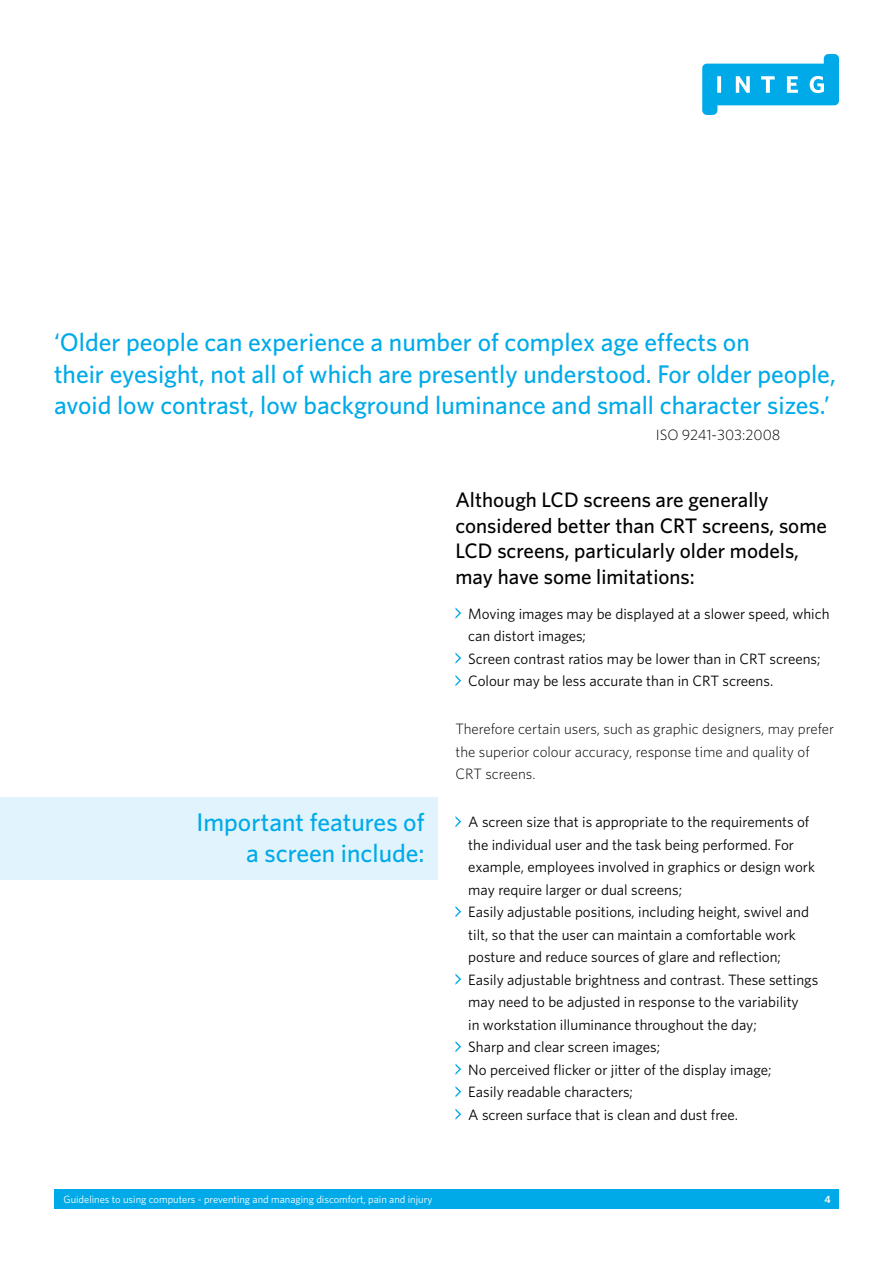
<style>
.page{position:relative;width:893px;height:1263px;background:#fff}
.page>*{position:absolute;margin:0;border:0;box-sizing:border-box;transform-origin:0 0}
.t1{font:500 25.5px/31.5px "Whitney";color:#00aae8}
.t2{font:500 21px/25.5px "Whitney";color:#000}
.t3{font:15px/22.5px "Whitney";color:#000}
.t4{font:300 15px/22.5px "Whitney";color:#000}
.t5{font:10.5px "Whitney";color:#fff}
.t6{font:600 10.5px "Whitney";color:#fff}
</style>
<div class="page">
<div style="left:54px;top:1190px;width:785px;height:19px;background:#00aae8"></div>
<div style="left:0;top:797px;width:437px;height:82px;background:#e1f3fc"></div>
<svg style="left:455px;top:607px;width:6px;height:12px"></svg>
<svg style="left:455px;top:652px;width:6px;height:12px"></svg>
<svg style="left:455px;top:675px;width:6px;height:11px"></svg>
<svg style="left:455px;top:816px;width:6px;height:11px"></svg>
<svg style="left:455px;top:906px;width:6px;height:11px"></svg>
<svg style="left:455px;top:973px;width:6px;height:12px"></svg>
<svg style="left:455px;top:1041px;width:6px;height:11px"></svg>
<svg style="left:455px;top:1063px;width:6px;height:12px"></svg>
<svg style="left:455px;top:1086px;width:6px;height:11px"></svg>
<svg style="left:455px;top:1108px;width:6px;height:12px"></svg>
<svg style="left:702px;top:54px;width:137px;height:61px"></svg>
<h1 class="t1" style="left:54px;top:326px;width:783px">‘Older people can experience a number of complex age effects on<br>their eyesight, not all of which are presently understood. For older people, avoid low contrast, low background luminance and small character sizes.’</h1>
<p class="t4" style="left:656px;top:423px;width:126px">ISO 9241-303:2008</p>
<h1 class="t1" style="left:197px;top:805px;width:230px;text-align:right">Important features of a screen include:</h1>
<h2 class="t2" style="left:455px;top:486px;width:373px">Although LCD screens are generally considered better than CRT screens, some LCD screens, particularly older models, may have some limitations:</h2>
<p class="t3" style="left:468px;top:602px;width:363px">Moving images may be displayed at a slower speed, which can distort images;<br>Screen contrast ratios may be lower than in CRT screens; Colour may be less accurate than in CRT screens.</p>
<p class="t4" style="left:455px;top:718px;width:380px">Therefore certain users, such as graphic designers, may prefer the superior colour accuracy, response time and quality of<br>CRT screens.</p>
<p class="t3" style="left:468px;top:810px;width:352px">A screen size that is appropriate to the requirements of the individual user and the task being performed. For example, employees involved in graphics or design work may require larger or dual screens;<br>Easily adjustable positions, including height, swivel and tilt, so that the user can maintain a comfortable work posture and reduce sources of glare and reflection; Easily adjustable brightness and contrast. These settings may need to be adjusted in response to the variability<br>in workstation illuminance throughout the day;<br>Sharp and clear screen images;<br>No perceived flicker or jitter of the display image;<br>Easily readable characters;<br>A screen surface that is clean and dust free.</p>
<p class="t5" style="left:63px;top:1193px;width:370px">Guidelines to using computers - preventing and managing discomfort, pain and injury</p>
<p class="t6" style="left:824px;top:1193px;width:8px">4</p>
</div>
